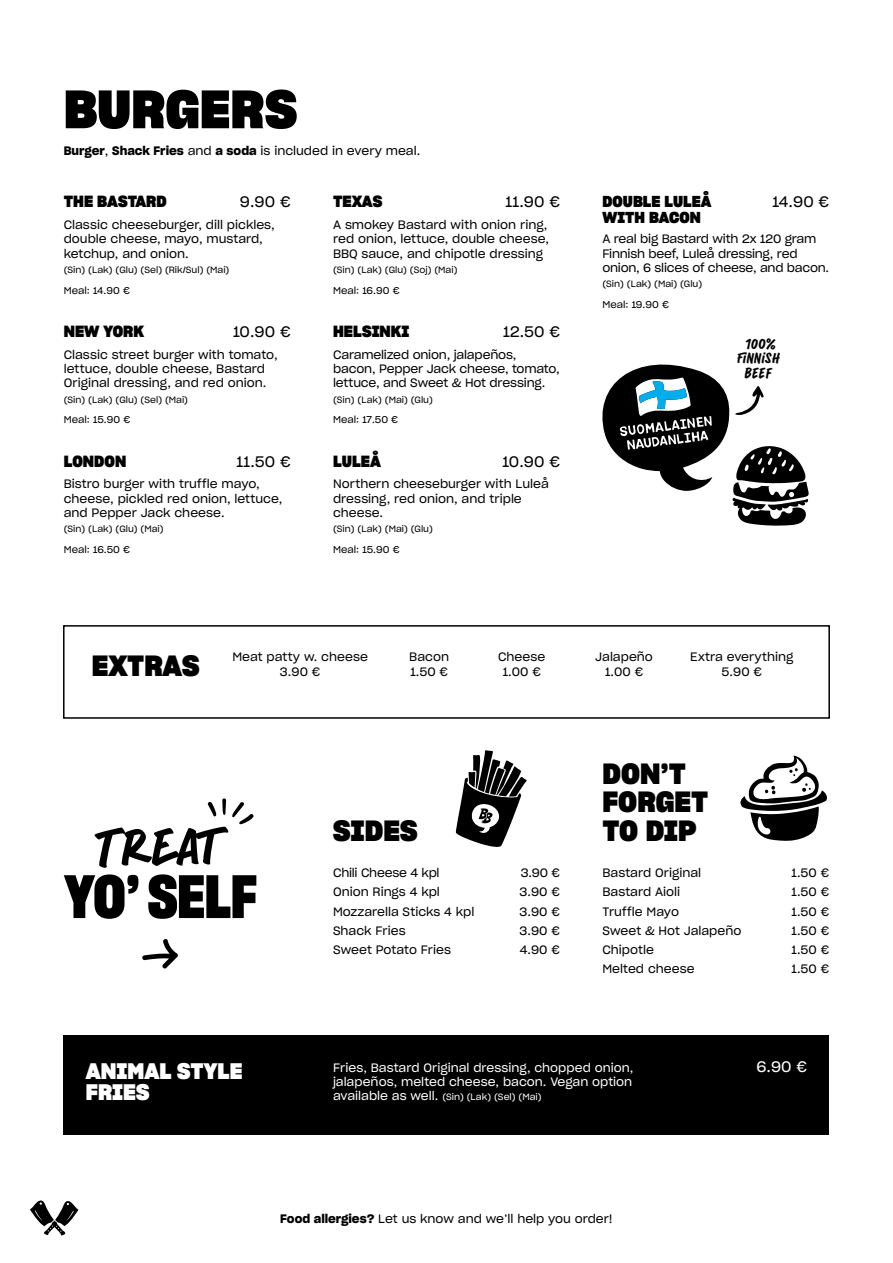
<style>
.page{position:relative;width:893px;height:1263px;background:#fff}
.page>*{position:absolute;margin:0;border:0;box-sizing:border-box;transform-origin:0 0}
.t1{font:52.5px "Sharp Grotesk Bold 20";color:#000}
.t2{font:28.5px/28.8px "Sharp Grotesk Bold 20";color:#000}
.t3{font:21.9px/21.6px "Sharp Grotesk Bold 20";color:#fff}
.t4{font:15.75px "Sharp Grotesk Bold 20";color:#000}
.t5{font:15.45px "Sharp Grotesk Bold 20";color:#000}
.t6{font:15px "Sharp Grotesk Book 20";letter-spacing:.015em;color:#000}
.t7{font:15px "Sharp Grotesk Book 20";color:#fff}
.t8{font:12px/14.4px "Sharp Grotesk Book 20";color:#000}
.t9{font:12px/14.4px "Sharp Grotesk Book 20";letter-spacing:-.02em;color:#000}
.t10{font:12px/14.4px "Sharp Grotesk Book 20";color:#fff}
.t11{font:700 12px/14.4px "Sandwich Marker Pro";color:#000;text-align:center}
.t12{font:9.75px "Sharp Grotesk Book 20";color:#000}
.t13{font:9px "Sharp Grotesk Book 20";color:#000}
.t14{font:9px "Sharp Grotesk Book 20";color:#fff}
.s1{font-family:"Sharp Grotesk Sm Bold 20"}
.s2{font-size:12px}
</style>
<div class="page">
<svg style="left:63px;top:625px;width:767px;height:94px"></svg>
<svg style="left:456px;top:750px;width:71px;height:97px"></svg>
<svg style="left:64px;top:874px;width:74px;height:45px"></svg>
<svg style="left:148px;top:874px;width:108px;height:45px"></svg>
<svg style="left:95px;top:798px;width:159px;height:70px"></svg>
<svg style="left:142px;top:939px;width:36px;height:30px"></svg>
<svg style="left:740px;top:756px;width:87px;height:85px"></svg>
<div style="left:64px;top:1035px;width:765px;height:100px;background:#000"></div>
<svg style="left:602px;top:364px;width:207px;height:162px"></svg>
<svg style="left:30px;top:1200px;width:48px;height:35px"></svg>
<h1 class="t1" style="left:64px;top:69px;width:235px">BURGERS</h1>
<p class="t8" style="left:64px;top:143px;width:358px"><span class="s1">Burger</span>, <span class="s1">Shack Fries</span> and <span class="s1">a soda</span> is included in every meal.</p>
<h3 class="t4" style="left:64px;top:190px;width:104px">THE BASTARD</h3>
<p class="t6" style="left:240px;top:190px;width:52px">9.90 €</p>
<p class="t8" style="left:64px;top:217px;width:213px">Classic cheeseburger, dill pickles, double cheese, mayo, mustard, ketchup, and onion.</p>
<p class="t13" style="left:64px;top:262px;width:167px">(Sin) (Lak) (Glu) (Sel) (Rik/Sul) (Mai)</p>
<p class="t12" style="left:64px;top:283px;width:68px">Meal: 14.90 €</p>
<h3 class="t4" style="left:64px;top:319px;width:82px">NEW YORK</h3>
<p class="t6" style="left:233px;top:320px;width:59px">10.90 €</p>
<p class="t8" style="left:64px;top:347px;width:215px">Classic street burger with tomato, lettuce, double cheese, Bastard<br>Original dressing, and red onion.</p>
<p class="t13" style="left:64px;top:392px;width:126px">(Sin) (Lak) (Glu) (Sel) (Mai)</p>
<p class="t12" style="left:64px;top:412px;width:68px">Meal: 15.90 €</p>
<h3 class="t4" style="left:64px;top:449px;width:64px">LONDON</h3>
<p class="t6" style="left:236px;top:449px;width:56px">11.50 €</p>
<p class="t8" style="left:64px;top:476px;width:220px">Bistro burger with truffle mayo, cheese, pickled red onion, lettuce, and Pepper Jack cheese.</p>
<p class="t13" style="left:64px;top:522px;width:101px">(Sin) (Lak) (Glu) (Mai)</p>
<p class="t12" style="left:64px;top:542px;width:68px">Meal: 16.50 €</p>
<h3 class="t4" style="left:333px;top:190px;width:51px">TEXAS</h3>
<p class="t6" style="left:505px;top:190px;width:56px">11.90 €</p>
<p class="t8" style="left:333px;top:217px;width:217px">A smokey Bastard with onion ring, red onion, lettuce, double cheese,<br>BBQ sauce, and chipotle dressing</p>
<p class="t13" style="left:333px;top:262px;width:126px">(Sin) (Lak) (Glu) (Soj) (Mai)</p>
<p class="t12" style="left:333px;top:283px;width:68px">Meal: 16.90 €</p>
<h3 class="t4" style="left:333px;top:319px;width:78px">HELSINKI</h3>
<p class="t6" style="left:503px;top:320px;width:58px">12.50 €</p>
<p class="t8" style="left:333px;top:347px;width:228px">Caramelized onion, jalapeños, bacon, Pepper Jack cheese, tomato, lettuce, and Sweet &amp; Hot dressing.</p>
<p class="t13" style="left:333px;top:392px;width:101px">(Sin) (Lak) (Mai) (Glu)</p>
<p class="t12" style="left:333px;top:412px;width:67px">Meal: 17.50 €</p>
<h3 class="t4" style="left:333px;top:449px;width:49px">LULEÅ</h3>
<p class="t6" style="left:502px;top:449px;width:59px">10.90 €</p>
<p class="t8" style="left:333px;top:476px;width:217px">Northern cheeseburger with Luleå dressing, red onion, and triple cheese.</p>
<p class="t13" style="left:333px;top:522px;width:101px">(Sin) (Lak) (Mai) (Glu)</p>
<p class="t12" style="left:333px;top:542px;width:68px">Meal: 15.90 €</p>
<p class="t5" style="left:602px;top:190px;width:110px">DOUBLE LULEÅ</p>
<p class="t6" style="left:772px;top:190px;width:58px">14.90 €</p>
<p class="t5" style="left:602px;top:206px;width:100px">WITH BACON</p>
<p class="t9" style="left:602px;top:232px;width:228px">A real big Bastard with 2x 120 gram<br>Finnish beef, Luleå dressing, red onion, 6 slices of cheese, and bacon.</p>
<p class="t13" style="left:602px;top:277px;width:101px">(Sin) (Lak) (Mai) (Glu)</p>
<p class="t12" style="left:602px;top:297px;width:68px">Meal: 19.90 €</p>
<p class="t11" style="left:737px;top:338px;width:44px">100%<br>FINNISH<br>BEEF</p>
<h2 class="t2" style="left:92px;top:651px;width:109px">EXTRAS</h2>
<p class="t8" style="left:232px;top:649px;width:137px;text-align:center">Meat patty w. cheese<br>3.90 €</p>
<p class="t8" style="left:409px;top:649px;width:41px">Bacon<br>1.50 €</p>
<p class="t8" style="left:498px;top:649px;width:49px;text-align:center">Cheese<br>1.00 €</p>
<p class="t8" style="left:595px;top:649px;width:59px;text-align:center">Jalapeño<br>1.00 €</p>
<p class="t8" style="left:690px;top:649px;width:105px;text-align:center">Extra everything<br>5.90 €</p>
<h2 class="t2" style="left:602px;top:759px;width:107px">DON’T<br>FORGET</h2>
<h2 class="t2" style="left:333px;top:816px;width:86px">SIDES</h2>
<h2 class="t2" style="left:602px;top:816px;width:96px">TO DIP</h2>
<p class="t9" style="left:333px;top:865px;width:108px">Chili Cheese 4 kpl</p>
<p class="t8" style="left:521px;top:865px;width:41px">3.90 €</p>
<p class="t8" style="left:333px;top:884px;width:108px">Onion Rings 4 kpl</p>
<p class="t8" style="left:520px;top:884px;width:42px">3.90 €</p>
<p class="t8" style="left:333px;top:904px;width:143px">Mozzarella Sticks 4 kpl</p>
<p class="t8" style="left:520px;top:904px;width:42px">3.90 €</p>
<p class="t8" style="left:333px;top:923px;width:74px">Shack Fries</p>
<p class="t8" style="left:520px;top:923px;width:42px">3.90 €</p>
<p class="t8" style="left:333px;top:942px;width:119px">Sweet Potato Fries</p>
<p class="t8" style="left:520px;top:942px;width:42px">4.90 €</p>
<p class="t8" style="left:602px;top:865px;width:100px">Bastard Original</p>
<p class="t8" style="left:792px;top:865px;width:39px">1.50 €</p>
<p class="t8" style="left:602px;top:884px;width:79px">Bastard Aioli</p>
<p class="t8" style="left:792px;top:884px;width:39px">1.50 €</p>
<p class="t8" style="left:602px;top:904px;width:78px">Truffle Mayo</p>
<p class="t8" style="left:792px;top:904px;width:39px">1.50 €</p>
<p class="t8" style="left:602px;top:923px;width:141px">Sweet &amp; Hot Jalapeño</p>
<p class="t8" style="left:792px;top:923px;width:39px">1.50 €</p>
<p class="t8" style="left:602px;top:942px;width:53px">Chipotle</p>
<p class="t8" style="left:792px;top:942px;width:39px">1.50 €</p>
<p class="t8" style="left:602px;top:961px;width:94px">Melted cheese</p>
<p class="t8" style="left:792px;top:961px;width:39px">1.50 €</p>
<h3 class="t3" style="left:86px;top:1060px;width:158px">ANIMAL STYLE<br>FRIES</h3>
<p class="t7" style="left:756px;top:1054px;width:52px">6.90 €</p>
<p class="t10" style="left:333px;top:1060px;width:302px">Fries, Bastard Original dressing, chopped onion, jalapeños, melted cheese, bacon. Vegan option</p>
<p class="t14" style="left:333px;top:1090px;width:210px"><span class="s2">available as well.</span> (Sin) (Lak) (Sel) (Mai)</p>
<p class="t8" style="left:280px;top:1210px;width:334px"><span class="s1">Food allergies?</span> Let us know and we’ll help you order!</p>
</div>
